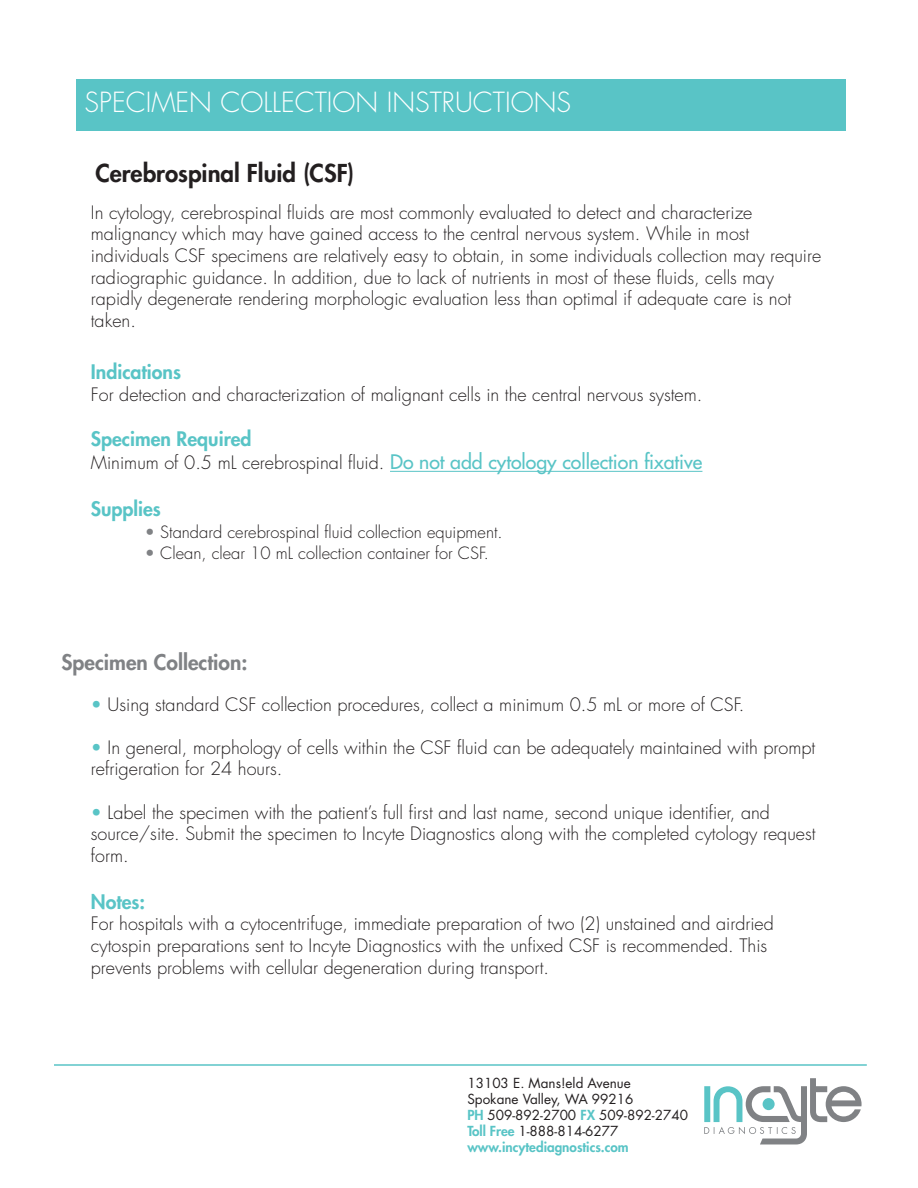
<style>
.page{position:relative;width:918px;height:1188px;background:#fff}
.page>*{position:absolute;margin:0;border:0;box-sizing:border-box;transform-origin:0 0}
.t1{font:300 27px "Futura Std";color:#fff}
.t2{font:800 24px "Futura Std";color:#231f20}
.t3{font:800 21px "Futura Std";color:#808285}
.t4{font:500 19.5px "Futura Std";color:#59c4c6}
.t5{font:800 19.5px "Futura Std";color:#59c4c6}
.t6{font:300 18px/21.6px "Futura Std";color:#231f20}
.t7{font:300 16.5px "Futura Std";color:#231f20}
.t8{font:13.5px "Futura Std";color:#231f20}
.t9{font:800 13.5px "Futura Std";color:#59c4c6}
.s1{font-weight:300;font-size:18px;color:#231f20}
.s2{color:#808285}
.s3{color:#59c4c6}
.s4{font-weight:800;color:#59c4c6}
</style>
<div class="page">
<div style="left:76px;top:79px;width:770px;height:51px;background:#59c4c6"></div>
<svg style="left:704px;top:1078px;width:158px;height:66px"></svg>
<hr style="left:390px;top:471px;width:312px;height:1px;background:#59c4c6">
<hr style="left:54px;top:1064px;width:813px;height:2px;background:#59c4c6">
<p class="t1" style="left:85px;top:86px;width:488px">SPECIMEN COLLECTION INSTRUCTIONS</p>
<p class="t2" style="left:95px;top:158px;width:260px">Cerebrospinal Fluid (CSF)</p>
<p class="t6" style="left:91px;top:202px;width:663px">In cytology, cerebrospinal fluids are most commonly evaluated to detect and characterize</p>
<p class="t6" style="left:91px;top:223px;width:660px">malignancy which may have gained access to the central nervous system. While in most</p>
<p class="t6" style="left:91px;top:245px;width:732px">individuals CSF specimens are relatively easy to obtain, in some individuals collection may require</p>
<p class="t6" style="left:91px;top:267px;width:685px">radiographic guidance. In addition, due to lack of nutrients in most of these fluids, cells may</p>
<p class="t6" style="left:91px;top:288px;width:702px">rapidly degenerate rendering morphologic evaluation less than optimal if adequate care is not taken.</p>
<p class="t5" style="left:91px;top:360px;width:92px">Indications</p>
<p class="t6" style="left:91px;top:384px;width:613px">For detection and characterization of malignant cells in the central nervous system.</p>
<p class="t5" style="left:91px;top:426px;width:162px">Specimen Required</p>
<p class="t4" style="left:91px;top:450px;width:613px"><span class="s1">Minimum of 0.5 mL cerebrospinal fluid.</span> Do not add cytology collection fixative</p>
<p class="t5" style="left:91px;top:497px;width:72px">Supplies</p>
<p class="t7" style="left:145px;top:522px;width:359px"><span class="s2">•</span> Standard cerebrospinal fluid collection equipment.</p>
<p class="t7" style="left:145px;top:543px;width:346px"><span class="s2">•</span> Clean, clear 10 mL collection container for CSF.</p>
<p class="t3" style="left:62px;top:649px;width:187px">Specimen Collection:</p>
<p class="t6" style="left:91px;top:694px;width:655px"><span class="s3">•</span> Using standard CSF collection procedures, collect a minimum 0.5 mL or more of CSF.</p>
<p class="t6" style="left:91px;top:737px;width:726px"><span class="s3">•</span> In general, morphology of cells within the CSF fluid can be adequately maintained with prompt refrigeration for 24 hours.</p>
<p class="t6" style="left:91px;top:802px;width:726px"><span class="s3">•</span> Label the specimen with the patient’s full first and last name, second unique identifier, and source/site. Submit the specimen to Incyte Diagnostics along with the completed cytology request form.</p>
<p class="t5" style="left:91px;top:889px;width:56px">Notes:</p>
<p class="t6" style="left:91px;top:914px;width:685px">For hospitals with a cytocentrifuge, immediate preparation of two (2) unstained and airdried</p>
<p class="t6" style="left:91px;top:935px;width:678px">cytospin preparations sent to Incyte Diagnostics with the unfixed CSF is recommended. This</p>
<p class="t6" style="left:91px;top:957px;width:460px">prevents problems with cellular degeneration during transport.</p>
<p class="t8" style="left:467px;top:1074px;width:165px">13103 E. Mans!eld Avenue</p>
<p class="t8" style="left:467px;top:1090px;width:168px">Spokane Valley, WA 99216</p>
<p class="t8" style="left:467px;top:1106px;width:222px"><span class="s4">PH</span> 509-892-2700 <span class="s4">FX</span> 509-892-2740</p>
<p class="t8" style="left:467px;top:1123px;width:153px"><span class="s4">Toll Free</span> 1-888-814-6277</p>
<p class="t9" style="left:467px;top:1139px;width:163px">www.incytediagnostics.com</p>
</div>
